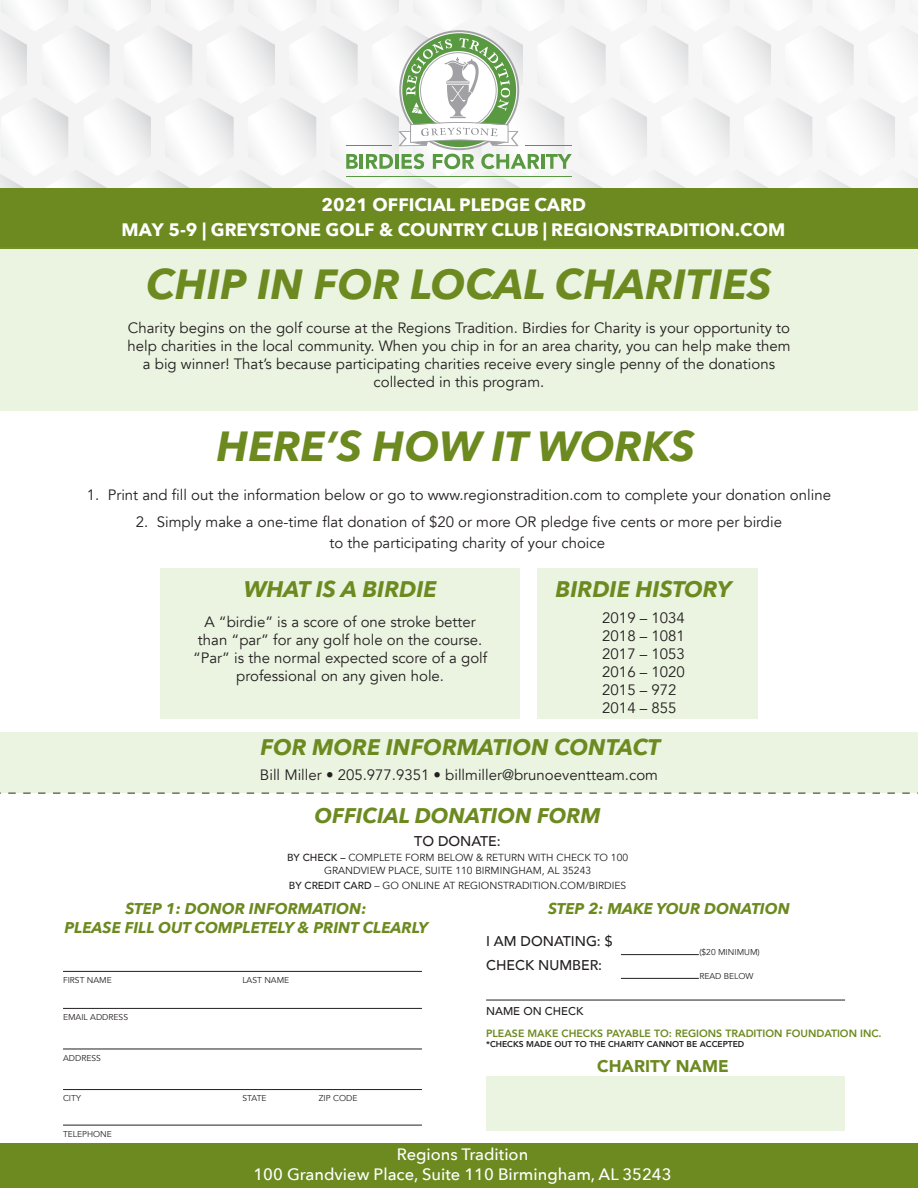
<style>
.page{position:relative;width:918px;height:1188px;background:#fff}
.page>*{position:absolute;margin:0;border:0;box-sizing:border-box;transform-origin:0 0}
.t1{font:italic 700 42px "Avenir Next";color:#6c8a1f}
.t2{font:italic 700 22.5px "Avenir Next";color:#6c8a1f}
.t3{font:italic 700 21.15px "Avenir Next";color:#6c8a1f}
.t4{font:700 18px/25.5px "Avenir Next";color:#fff;text-align:center}
.t5{font:900 16.95px "Avenir";color:#6c8a1f}
.t6{font:500 16.5px "Avenir Next";color:#fff}
.t7{font:italic 700 15.6px "Avenir Next";color:#6c8a1f}
.t8{font:15px/18px "Avenir";color:#231f20;text-align:center}
.t9{font:500 14.1px "Avenir";color:#231f20}
.t10{font:500 11.25px "Avenir";color:#231f20}
.t11{font:800 10.5px "Avenir";color:#6c8a1f}
.t12{font:10.2px/12.3px "Avenir";color:#231f20;text-align:center}
.t13{font:8.4px "Avenir";color:#231f20}
.t14{font:800 8.4px "Avenir";color:#231f20}
.s1{font-weight:500}
</style>
<div class="page">
<svg style="left:0;top:0;width:918px;height:189px"></svg>
<div style="left:0;top:189px;width:918px;height:60px;background:#6c8a1f"></div>
<div style="left:0;top:247px;width:918px;height:164px;background:#eaf4e1"></div>
<div style="left:537px;top:568px;width:221px;height:150px;background:#eaf4e1"></div>
<div style="left:160px;top:568px;width:360px;height:150px;background:#eaf4e1"></div>
<hr style="left:63px;top:971px;width:359px;height:1px;background:#231f20">
<hr style="left:63px;top:1008px;width:359px;height:1px;background:#231f20">
<hr style="left:486px;top:1000px;width:359px;height:1px;background:#231f20">
<hr style="left:63px;top:1049px;width:359px;height:1px;background:#231f20">
<hr style="left:63px;top:1089px;width:359px;height:1px;background:#231f20">
<hr style="left:621px;top:954px;width:78px;height:1px;background:#231f20">
<hr style="left:621px;top:978px;width:78px;height:1px;background:#231f20">
<div style="left:486px;top:1077px;width:359px;height:54px;background:#eaf4e1"></div>
<hr style="left:63px;top:1125px;width:359px;height:1px;background:#231f20">
<svg style="left:0;top:793px;width:918px;height:1px"></svg>
<div style="left:0;top:1144px;width:918px;height:44px;background:#6c8a1f"></div>
<div style="left:0;top:733px;width:918px;height:60px;background:#eaf4e1"></div>
<p class="t4" style="left:122px;top:191px;width:665px">2021 OFFICIAL PLEDGE CARD<br>MAY 5-9 | GREYSTONE GOLF &amp; COUNTRY CLUB | REGIONSTRADITION.COM</p>
<p class="t1" style="left:146px;top:248px;width:627px">CHIP IN FOR LOCAL CHARITIES</p>
<p class="t8" style="left:127px;top:319px;width:665px">Charity begins on the golf course at the Regions Tradition. Birdies for Charity is your opportunity to help charities in the local community. When you chip in for an area charity, you can help make them a big winner! That’s because participating charities receive every single penny of the donations collected in this program.</p>
<p class="t1" style="left:217px;top:410px;width:480px">HERE’S HOW IT WORKS</p>
<p class="t8" style="left:87px;top:487px;width:746px">1. Print and fill out the information below or go to www.regionstradition.com to complete your donation online</p>
<p class="t8" style="left:136px;top:514px;width:648px">2. Simply make a one-time flat donation of $20 or more OR pledge five cents or more per birdie</p>
<p class="t8" style="left:330px;top:535px;width:277px">to the participating charity of your choice</p>
<p class="t2" style="left:244px;top:570px;width:195px">WHAT IS A BIRDIE</p>
<p class="t8" style="left:193px;top:613px;width:296px">A “birdie” is a score of one stroke better than “par” for any golf hole on the course. “Par” is the normal expected score of a golf professional on any given hole.</p>
<p class="t8" style="left:602px;top:609px;width:84px">2019 – 1034</p>
<p class="t2" style="left:556px;top:570px;width:177px">BIRDIE HISTORY</p>
<p class="t8" style="left:602px;top:627px;width:84px">2018 – 1081</p>
<p class="t8" style="left:602px;top:645px;width:84px">2017 – 1053</p>
<p class="t8" style="left:602px;top:663px;width:84px">2016 – 1020</p>
<p class="t8" style="left:602px;top:681px;width:76px">2015 – 972</p>
<p class="t8" style="left:602px;top:699px;width:76px">2014 – 855</p>
<p class="t2" style="left:260px;top:728px;width:401px">FOR MORE INFORMATION CONTACT</p>
<p class="t8" style="left:260px;top:766px;width:400px">Bill Miller • 205.977.9351 • billmiller@brunoeventteam.com</p>
<p class="t3" style="left:315px;top:798px;width:288px">OFFICIAL DONATION FORM</p>
<p class="t9" style="left:414px;top:829px;width:88px">TO DONATE:</p>
<p class="t12" style="left:287px;top:852px;width:342px"><span class="s1">BY CHECK –</span> COMPLETE FORM BELOW &amp; RETURN WITH CHECK TO 100<br>GRANDVIEW PLACE, SUITE 110 BIRMINGHAM, AL 35243</p>
<p class="t12" style="left:289px;top:880px;width:339px"><span class="s1">BY CREDIT CARD</span> – GO ONLINE AT REGIONSTRADITION.COM/BIRDIES</p>
<p class="t7" style="left:126px;top:895px;width:243px">STEP 1: DONOR INFORMATION:</p>
<p class="t7" style="left:64px;top:914px;width:365px">PLEASE FILL OUT COMPLETELY &amp; PRINT CLEARLY</p>
<p class="t7" style="left:548px;top:895px;width:243px">STEP 2: MAKE YOUR DONATION</p>
<p class="t9" style="left:486px;top:929px;width:128px">I AM DONATING: $</p>
<p class="t9" style="left:486px;top:953px;width:118px">CHECK NUMBER:</p>
<p class="t13" style="left:699px;top:947px;width:62px">($20 MINIMUM)</p>
<p class="t13" style="left:699px;top:971px;width:56px">READ BELOW</p>
<p class="t13" style="left:63px;top:975px;width:50px">FIRST NAME</p>
<p class="t13" style="left:242px;top:975px;width:48px">LAST NAME</p>
<p class="t13" style="left:63px;top:1012px;width:67px">EMAIL ADDRESS</p>
<p class="t10" style="left:486px;top:1001px;width:99px">NAME ON CHECK</p>
<p class="t13" style="left:63px;top:1053px;width:39px">ADDRESS</p>
<p class="t13" style="left:63px;top:1093px;width:19px">CITY</p>
<p class="t13" style="left:242px;top:1093px;width:26px">STATE</p>
<p class="t13" style="left:319px;top:1093px;width:40px">ZIP CODE</p>
<p class="t13" style="left:63px;top:1129px;width:50px">TELEPHONE</p>
<p class="t11" style="left:486px;top:1025px;width:397px">PLEASE MAKE CHECKS PAYABLE TO: REGIONS TRADITION FOUNDATION INC.</p>
<p class="t14" style="left:486px;top:1037px;width:260px">*CHECKS MADE OUT TO THE CHARITY CANNOT BE ACCEPTED</p>
<p class="t5" style="left:597px;top:1051px;width:133px">CHARITY NAME</p>
<p class="t6" style="left:397px;top:1140px;width:133px">Regions Tradition</p>
<p class="t6" style="left:253px;top:1160px;width:420px">100 Grandview Place, Suite 110 Birmingham, AL 35243</p>
</div>
